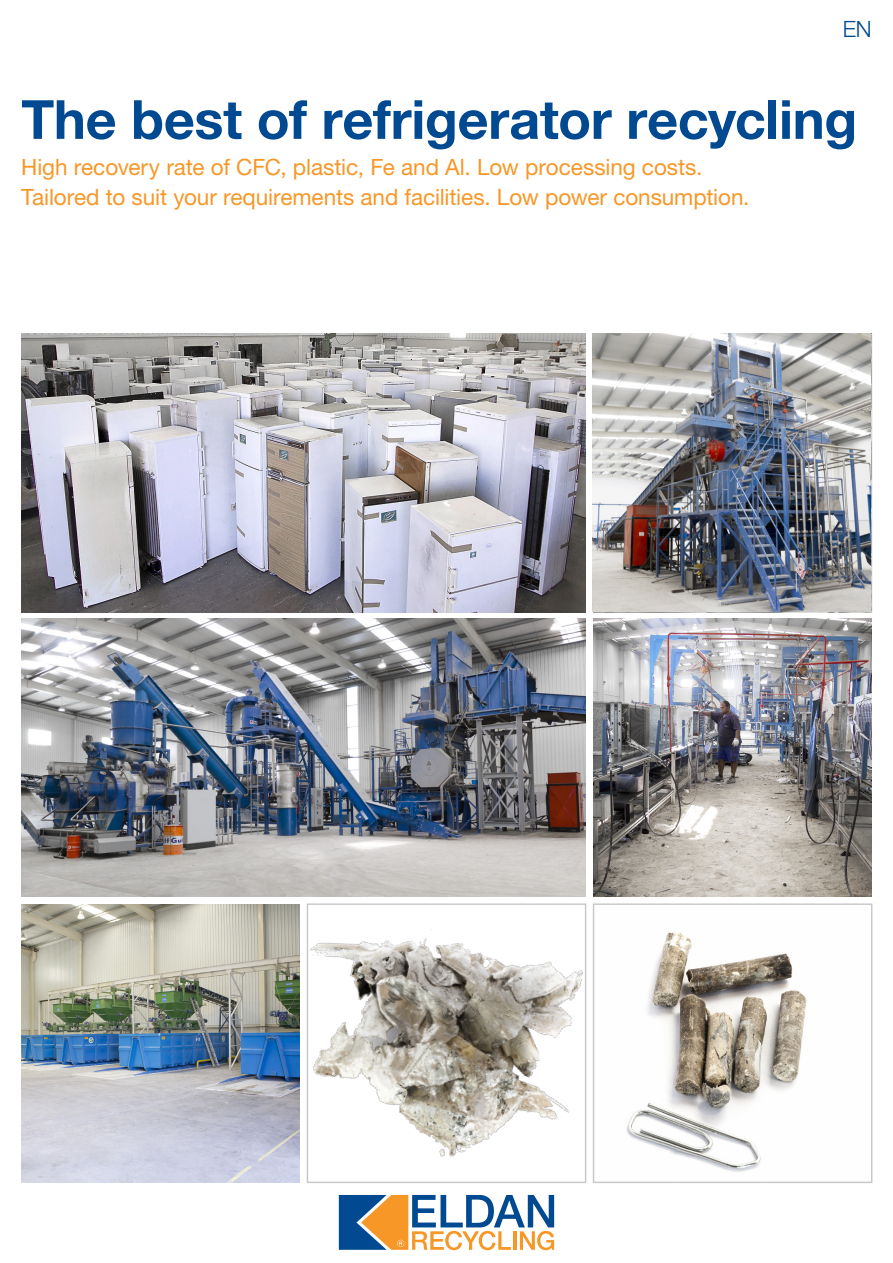
<style>
.page{position:relative;width:893px;height:1263px;background:#fff}
.page>*{position:absolute;margin:0;border:0;box-sizing:border-box;transform-origin:0 0}
.rubrik{font:700 54px "Helvetica Neue LT Std";letter-spacing:-.005em;color:#014990}
.Bullet{font:22.5px "Helvetica Neue LT Std";letter-spacing:-.005em;color:#f79727}
.Language{font:300 22.5px "Helvetica Neue LT Std";color:#014990}
</style>
<div class="page">
<img style="left:21px;top:334px;width:565px;height:278px">
<svg style="left:339px;top:1195px;width:215px;height:55px"></svg>
<img style="left:21px;top:619px;width:565px;height:278px">
<img style="left:594px;top:619px;width:278px;height:278px">
<img style="left:21px;top:904px;width:278px;height:278px">
<img style="left:310px;top:929px;width:273px;height:228px">
<div style="left:307px;top:903px;width:279px;height:280px;border:2px solid #c9c9cb"></div>
<img style="left:626px;top:932px;width:181px;height:240px">
<div style="left:593px;top:903px;width:279px;height:280px;border:2px solid #c9c9cb"></div>
<img style="left:593px;top:334px;width:278px;height:278px">
<p class="Language" style="left:843px;top:16px;width:30px">EN</p>
<p class="rubrik" style="left:21px;top:86px;width:837px">The best of refrigerator recycling</p>
<p class="Bullet" style="left:21px;top:154px;width:683px">High recovery rate of CFC, plastic, Fe and Al. Low processing costs.</p>
<p class="Bullet" style="left:21px;top:184px;width:730px">Tailored to suit your requirements and facilities. Low power consumption.</p>
</div>
